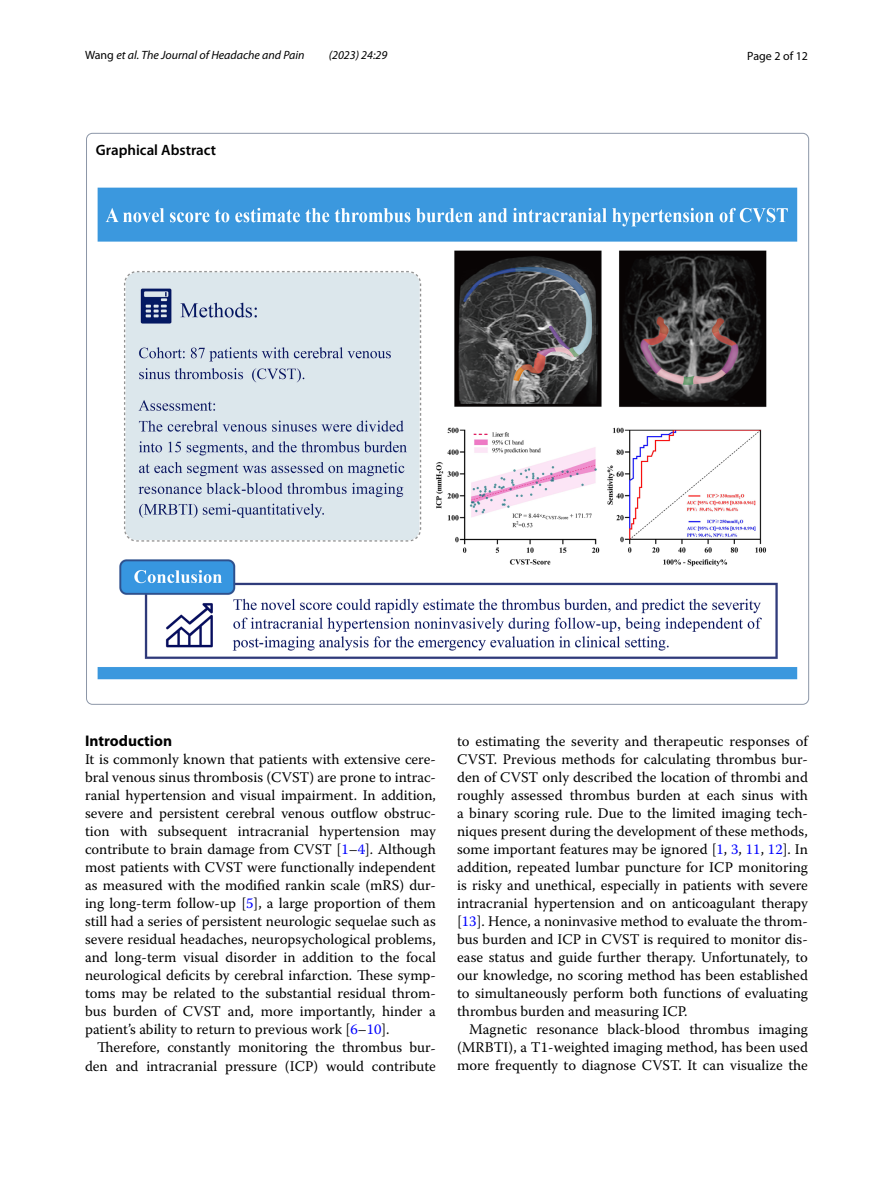
<style>
.page{position:relative;width:893px;height:1187px;background:#fff}
.page>*{position:absolute;margin:0;border:0;box-sizing:border-box;transform-origin:0 0}
.t1{font:700 15.45px "Myriad Pro";color:#000}
.t2{font:600 15px "Myriad Pro";color:#000}
.t3{font:14.7px/18px "Warnock Pro";color:#000;text-align:justify}
.t4{font:italic 12px "Myriad Pro";color:#000}
.t5{font:12px "Myriad Pro";color:#000}
.s1{font-style:normal}
.s2{color:#00f}
</style>
<div class="page">
<img style="left:97px;top:188px;width:701px;height:492px">
<p class="t4" style="left:85px;top:48px;width:221px"><span class="s1">Wang</span> et al. The Journal of Headache and Pain</p>
<p class="t4" style="left:329px;top:48px;width:60px">(2023) 24:29</p>
<p class="t5" style="left:747px;top:48px;width:62px">Page 2 of 12</p>
<p class="t2" style="left:96px;top:141px;width:122px">Graphical Abstract</p>
<p class="t1" style="left:85px;top:731px;width:89px">Introduction</p>
<p class="t3" style="left:85px;top:750px;width:352px">It is commonly known that patients with extensive cere&shy;bral venous sinus thrombosis (CVST) are prone to intrac&shy;ranial hypertension and visual impairment. In addition, severe and persistent cerebral venous outflow obstruc&shy;tion with subsequent intracranial hypertension may contribute to brain damage from CVST [<span class="s2">1</span>–<span class="s2">4</span>]. Although most patients with CVST were functionally independent as measured with the modified rankin scale (mRS) dur&shy;ing long-term follow-up [<span class="s2">5</span>], a large proportion of them still had a series of persistent neurologic sequelae such as severe residual headaches, neuropsychological problems, and long-term visual disorder in addition to the focal neurological deficits by cerebral infarction. These symp&shy;toms may be related to the substantial residual throm&shy;bus burden of CVST and, more importantly, hinder a patient’s ability to return to previous work [<span class="s2">6</span>–<span class="s2">10</span>].</p>
<p class="t3" style="left:85px;top:1038px;width:352px;text-align:right">Therefore, constantly monitoring the thrombus bur&shy;den and intracranial pressure (ICP) would contribute</p>
<p class="t3" style="left:457px;top:731px;width:352px">to estimating the severity and therapeutic responses of CVST. Previous methods for calculating thrombus bur&shy;den of CVST only described the location of thrombi and roughly assessed thrombus burden at each sinus with a binary scoring rule. Due to the limited imaging tech&shy;niques present during the development of these methods, some important features may be ignored [<span class="s2">1</span>, <span class="s2">3</span>, <span class="s2">11</span>, <span class="s2">12</span>]. In addition, repeated lumbar puncture for ICP monitoring is risky and unethical, especially in patients with severe intracranial hypertension and on anticoagulant therapy [<span class="s2">13</span>]. Hence, a noninvasive method to evaluate the throm&shy;bus burden and ICP in CVST is required to monitor dis&shy;ease status and guide further therapy. Unfortunately, to our knowledge, no scoring method has been established to simultaneously perform both functions of evaluating thrombus burden and measuring ICP.</p>
<p class="t3" style="left:457px;top:1019px;width:352px;text-indent:12px">Magnetic resonance black-blood thrombus imaging (MRBTI), a T1-weighted imaging method, has been used more frequently to diagnose CVST. It can visualize the</p>
</div>
